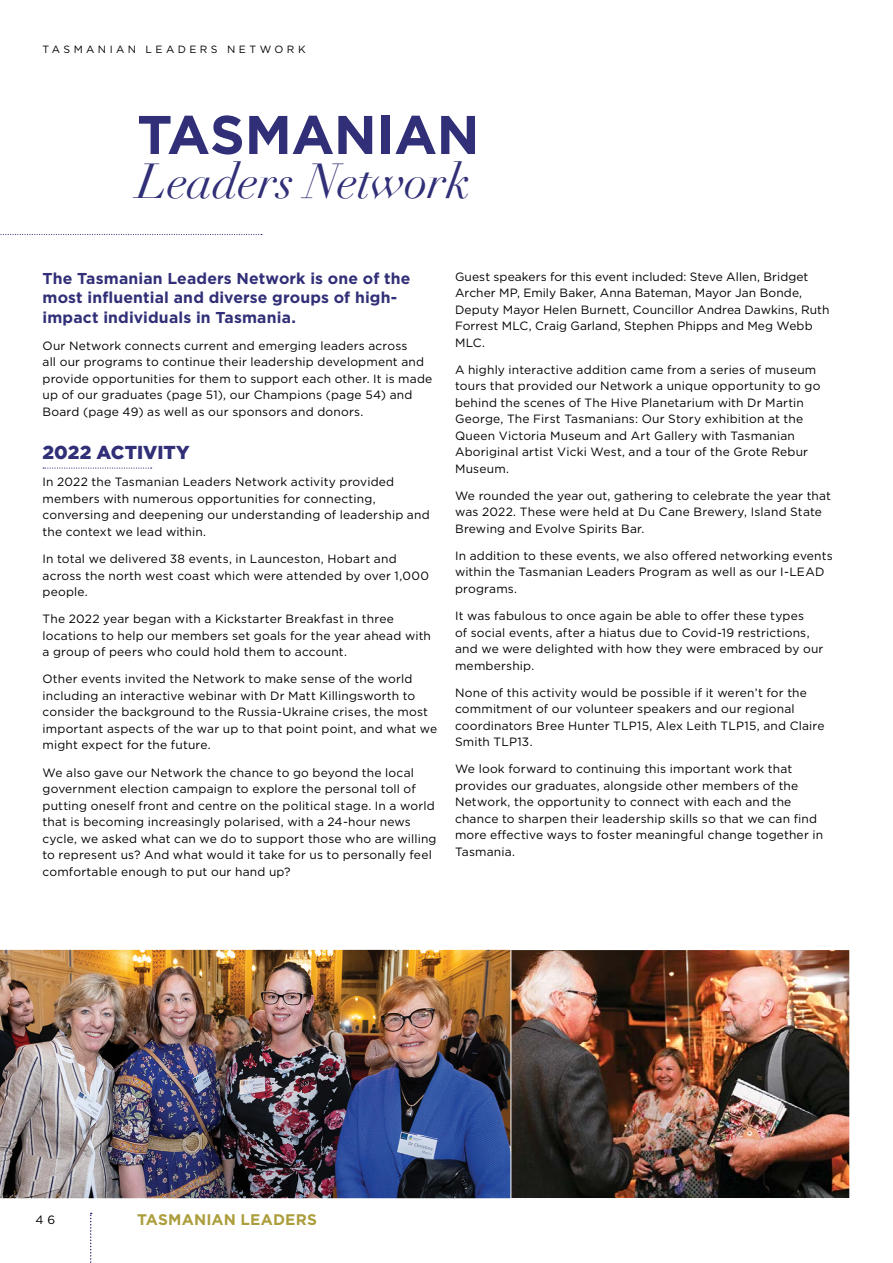
<style>
.page{position:relative;width:893px;height:1263px;background:#fff}
.page>*{position:absolute;margin:0;border:0;box-sizing:border-box;transform-origin:0 0}
.TLY_HEADING{font:700 54.45px "Gotham";letter-spacing:-.01em;color:#312f77}
.TLY_HEADING-2{font:italic 48px "Didot";letter-spacing:-.015em;color:#312f77}
.MAIN_YB{font:900 18.75px "Gotham";color:#312f77}
.INTRO_YB{font:700 15.75px/19.5px "Gotham";letter-spacing:.01em;color:#312f77}
.t1{font:700 15.45px "Gotham";letter-spacing:.01em;color:#ac9e3c}
.MAIN_YB-2{font:12px/16.5px "Gotham";letter-spacing:.015em;color:#000}
.Graduate_name{font:10.5px "Gotham";letter-spacing:.325em;color:#000}
</style>
<div class="page">
<svg style="left:90px;top:1213px;width:2px;height:50px"></svg>
<img style="left:511px;top:951px;width:337px;height:246px">
<svg style="left:0;top:234px;width:262px;height:1px"></svg>
<img style="left:0;top:949px;width:511px;height:250px">
<svg style="left:43px;top:467px;width:109px;height:2px"></svg>
<p class="Graduate_name" style="left:43px;top:43px;width:265px">TASMANIAN LEADERS NETWORK</p>
<p class="TLY_HEADING" style="left:137px;top:99px;width:344px">TASMANIAN</p>
<p class="TLY_HEADING-2" style="left:137px;top:151px;width:335px">Leaders Network</p>
<p class="INTRO_YB" style="left:43px;top:268px;width:370px">The Tasmanian Leaders Network is one of the most influential and diverse groups of high&shy;impact individuals in Tasmania.</p>
<p class="MAIN_YB-2" style="left:43px;top:337px;width:391px">Our Network connects current and emerging leaders across<br>all our programs to continue their leadership development and provide opportunities for them to support each other. It is made up of our graduates (page 51), our Champions (page 54) and Board (page 49) as well as our sponsors and donors.</p>
<p class="MAIN_YB" style="left:43px;top:440px;width:149px">2022 ACTIVITY</p>
<p class="MAIN_YB-2" style="left:43px;top:474px;width:389px">In 2022 the Tasmanian Leaders Network activity provided members with numerous opportunities for connecting, conversing and deepening our understanding of leadership and the context we lead within.</p>
<p class="MAIN_YB-2" style="left:43px;top:550px;width:388px">In total we delivered 38 events, in Launceston, Hobart and across the north west coast which were attended by over 1,000 people.</p>
<p class="MAIN_YB-2" style="left:43px;top:610px;width:390px">The 2022 year began with a Kickstarter Breakfast in three locations to help our members set goals for the year ahead with a group of peers who could hold them to account.</p>
<p class="MAIN_YB-2" style="left:43px;top:671px;width:396px">Other events invited the Network to make sense of the world including an interactive webinar with Dr Matt Killingsworth to consider the background to the Russia-Ukraine crises, the most important aspects of the war up to that point point, and what we might expect for the future.</p>
<p class="MAIN_YB-2" style="left:43px;top:764px;width:396px">We also gave our Network the chance to go beyond the local government election campaign to explore the personal toll of putting oneself front and centre on the political stage. In a world that is becoming increasingly polarised, with a 24-hour news cycle, we asked what can we do to support those who are willing to represent us? And what would it take for us to personally feel comfortable enough to put our hand up?</p>
<p class="MAIN_YB-2" style="left:455px;top:268px;width:376px">Guest speakers for this event included: Steve Allen, Bridget Archer MP, Emily Baker, Anna Bateman, Mayor Jan Bonde, Deputy Mayor Helen Burnett, Councillor Andrea Dawkins, Ruth Forrest MLC, Craig Garland, Stephen Phipps and Meg Webb MLC.</p>
<p class="MAIN_YB-2" style="left:455px;top:361px;width:367px">A highly interactive addition came from a series of museum tours that provided our Network a unique opportunity to go behind the scenes of The Hive Planetarium with Dr Martin George, The First Tasmanians: Our Story exhibition at the Queen Victoria Museum and Art Gallery with Tasmanian Aboriginal artist Vicki West, and a tour of the Grote Rebur Museum.</p>
<p class="MAIN_YB-2" style="left:455px;top:487px;width:378px">We rounded the year out, gathering to celebrate the year that was 2022. These were held at Du Cane Brewery, Island State<br>Brewing and Evolve Spirits Bar.</p>
<p class="MAIN_YB-2" style="left:455px;top:547px;width:379px">In addition to these events, we also offered networking events within the Tasmanian Leaders Program as well as our I-LEAD programs.</p>
<p class="MAIN_YB-2" style="left:455px;top:607px;width:370px">It was fabulous to once again be able to offer these types<br>of social events, after a hiatus due to Covid-19 restrictions, and we were delighted with how they were embraced by our membership.</p>
<p class="MAIN_YB-2" style="left:455px;top:684px;width:371px">None of this activity would be possible if it weren’t for the commitment of our volunteer speakers and our regional coordinators Bree Hunter TLP15, Alex Leith TLP15, and Claire Smith TLP13.</p>
<p class="MAIN_YB-2" style="left:455px;top:761px;width:370px">We look forward to continuing this important work that provides our graduates, alongside other members of the Network, the opportunity to connect with each and the chance to sharpen their leadership skills so that we can find more effective ways to foster meaningful change together in Tasmania.</p>
<p class="MAIN_YB-2" style="left:35px;top:1211px;width:21px">4 6</p>
<p class="t1" style="left:137px;top:1209px;width:181px">TASMANIAN LEADERS</p>
</div>
